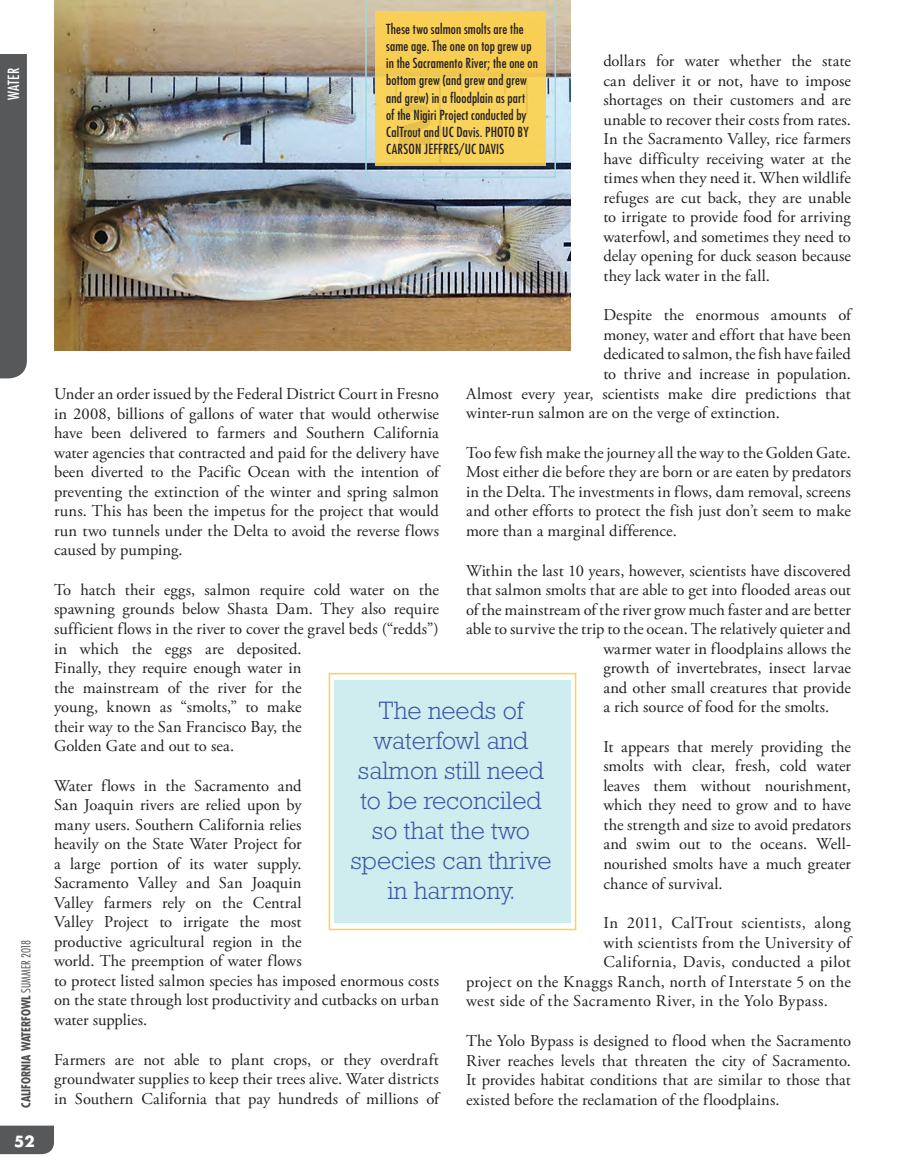
<style>
.page{position:relative;width:905px;height:1175px;background:#fff}
.page>*{position:absolute;margin:0;border:0;box-sizing:border-box;transform-origin:0 0}
.t1{font:300 25.5px/30px "Rockwell Std";color:#3854a4;text-align:center}
.Body_Text{font:16.5px/19.5px "Adobe Garamond Pro";letter-spacing:.005em;color:#231f20;text-align:justify}
.Body_Text-2{font:16.5px "Adobe Garamond Pro";letter-spacing:.025em;color:#231f20}
.t2{font:condensed 15px "Futura Std";letter-spacing:.03em;color:#fff}
.t3{font:700 15px "Futura Std";color:#fff}
.Photo_Caption{font:condensed 13.5px/17.2px "Futura Std";letter-spacing:.01em;color:#231f20}
.t4{font:700 condensed 12px "Futura Std";color:#4b4c4d}
.s1{font-weight:300}
</style>
<div class="page">
<div style="left:0;top:1125px;width:54px;height:29px;background:#57585a"></div>
<div style="left:0;top:54px;width:27px;height:324px;background:#57585a"></div>
<div style="left:334px;top:680px;width:236px;height:242px;background:#cfecee"></div>
<img style="left:54px;top:0;width:516px;height:351px">
<div style="left:328px;top:673px;width:248px;height:257px;border:2px solid #fed24c"></div>
<svg style="left:365px;top:0;width:191px;height:178px"></svg>
<p class="t2" style="left:5px;top:100px;width:34px;rotate:-90deg">WATER</p>
<p class="t4" style="left:19px;top:1107px;width:170px;rotate:-90deg">CALIFORNIA WATERFOWL <span class="s1">SUMMER 2018</span></p>
<p class="t3" style="left:14px;top:1131px;width:22px">52</p>
<p class="Photo_Caption" style="left:386px;top:20px;width:153px">These two salmon smolts are the same age. The one on top grew up in the Sacramento River; the one on bottom grew (and grew and grew and grew) in a floodplain as part<br>of the Nigiri Project conducted by<br>CalTrout and UC Davis. PHOTO BY<br>CARSON JEFFRES/UC DAVIS</p>
<p class="Body_Text" style="left:603px;top:52px;width:249px">dollars for water whether the state can deliver it or not, have to impose shortages on their customers and are unable to recover their costs from rates.<br>In the Sacramento Valley, rice farmers have difficulty receiving water at the times when they need it. When wildlife refuges are cut back, they are unable to irrigate to provide food for arriving waterfowl, and sometimes they need to delay opening for duck season because they lack water in the fall.</p>
<p class="Body_Text" style="left:603px;top:306px;width:249px">Despite the enormous amounts of</p>
<p class="Body_Text" style="left:603px;top:325px;width:249px">money, water and effort that have been</p>
<p class="Body_Text" style="left:603px;top:345px;width:249px">dedicated to salmon, the fish have failed</p>
<p class="Body_Text" style="left:603px;top:364px;width:249px">to thrive and increase in population.</p>
<p class="Body_Text" style="left:466px;top:384px;width:386px">Almost every year, scientists make dire predictions that</p>
<p class="Body_Text" style="left:466px;top:403px;width:315px">winter-run salmon are on the verge of extinction.</p>
<p class="Body_Text" style="left:466px;top:443px;width:386px">Too few fish make the journey all the way to the Golden Gate.<br>Most either die before they are born or are eaten by predators in the Delta. The investments in flows, dam removal, screens and other efforts to protect the fish just don’t seem to make more than a marginal difference.</p>
<p class="Body_Text" style="left:466px;top:561px;width:386px">Within the last 10 years, however, scientists have discovered</p>
<p class="Body_Text" style="left:466px;top:580px;width:386px">that salmon smolts that are able to get into flooded areas out</p>
<p class="Body_Text" style="left:466px;top:600px;width:386px">of the mainstream of the river grow much faster and are better</p>
<p class="Body_Text" style="left:466px;top:619px;width:386px">able to survive the trip to the ocean. The relatively quieter and</p>
<p class="Body_Text" style="left:603px;top:639px;width:249px">warmer water in floodplains allows the</p>
<p class="Body_Text" style="left:603px;top:658px;width:249px">growth of invertebrates, insect larvae</p>
<p class="Body_Text" style="left:603px;top:678px;width:249px">and other small creatures that provide</p>
<p class="Body_Text" style="left:603px;top:697px;width:227px">a rich source of food for the smolts.</p>
<p class="Body_Text" style="left:603px;top:737px;width:249px">It appears that merely providing the smolts with clear, fresh, cold water leaves them without nourishment, which they need to grow and to have the strength and size to avoid predators and swim out to the oceans. Well&shy;nourished smolts have a much greater chance of survival.</p>
<p class="Body_Text" style="left:603px;top:913px;width:249px">In 2011, CalTrout scientists, along</p>
<p class="Body_Text" style="left:603px;top:933px;width:249px">with scientists from the University of</p>
<p class="Body_Text-2" style="left:603px;top:952px;width:249px">California, Davis, conducted a pilot</p>
<p class="Body_Text-2" style="left:466px;top:971px;width:386px">project on the Knaggs Ranch, north of Interstate 5 on the</p>
<p class="Body_Text" style="left:466px;top:992px;width:363px">west side of the Sacramento River, in the Yolo Bypass.</p>
<p class="Body_Text" style="left:466px;top:1031px;width:386px">The Yolo Bypass is designed to flood when the Sacramento River reaches levels that threaten the city of Sacramento.<br>It provides habitat conditions that are similar to those that existed before the reclamation of the floodplains.</p>
<p class="Body_Text" style="left:54px;top:385px;width:386px">Under an order issued by the Federal District Court in Fresno in 2008, billions of gallons of water that would otherwise have been delivered to farmers and Southern California water agencies that contracted and paid for the delivery have been diverted to the Pacific Ocean with the intention of preventing the extinction of the winter and spring salmon runs. This has been the impetus for the project that would run two tunnels under the Delta to avoid the reverse flows caused by pumping.</p>
<p class="Body_Text" style="left:54px;top:580px;width:386px;text-align:left">To hatch their eggs, salmon require cold water on the spawning grounds below Shasta Dam. They also require sufficient flows in the river to cover the gravel beds (“redds”) in which the eggs are deposited.<br>Finally, they require enough water in<br>the mainstream of the river for the<br>young, known as “smolts,” to make<br>their way to the San Francisco Bay, the<br>Golden Gate and out to sea.</p>
<p class="Body_Text" style="left:54px;top:776px;width:386px;text-align:left">Water flows in the Sacramento and<br>San Joaquin rivers are relied upon by<br>many users. Southern California relies<br>heavily on the State Water Project for<br>a large portion of its water supply.<br>Sacramento Valley and San Joaquin<br>Valley farmers rely on the Central<br>Valley Project to irrigate the most<br>productive agricultural region in the<br>world. The preemption of water flows<br>to protect listed salmon species has imposed enormous costs on the state through lost productivity and cutbacks on urban water supplies.</p>
<p class="Body_Text" style="left:54px;top:1050px;width:386px">Farmers are not able to plant crops, or they overdraft groundwater supplies to keep their trees alive. Water districts in Southern California that pay hundreds of millions of</p>
<p class="t1" style="left:350px;top:695px;width:202px">The needs of waterfowl and salmon still need to be reconciled so that the two species can thrive in harmony.</p>
</div>
